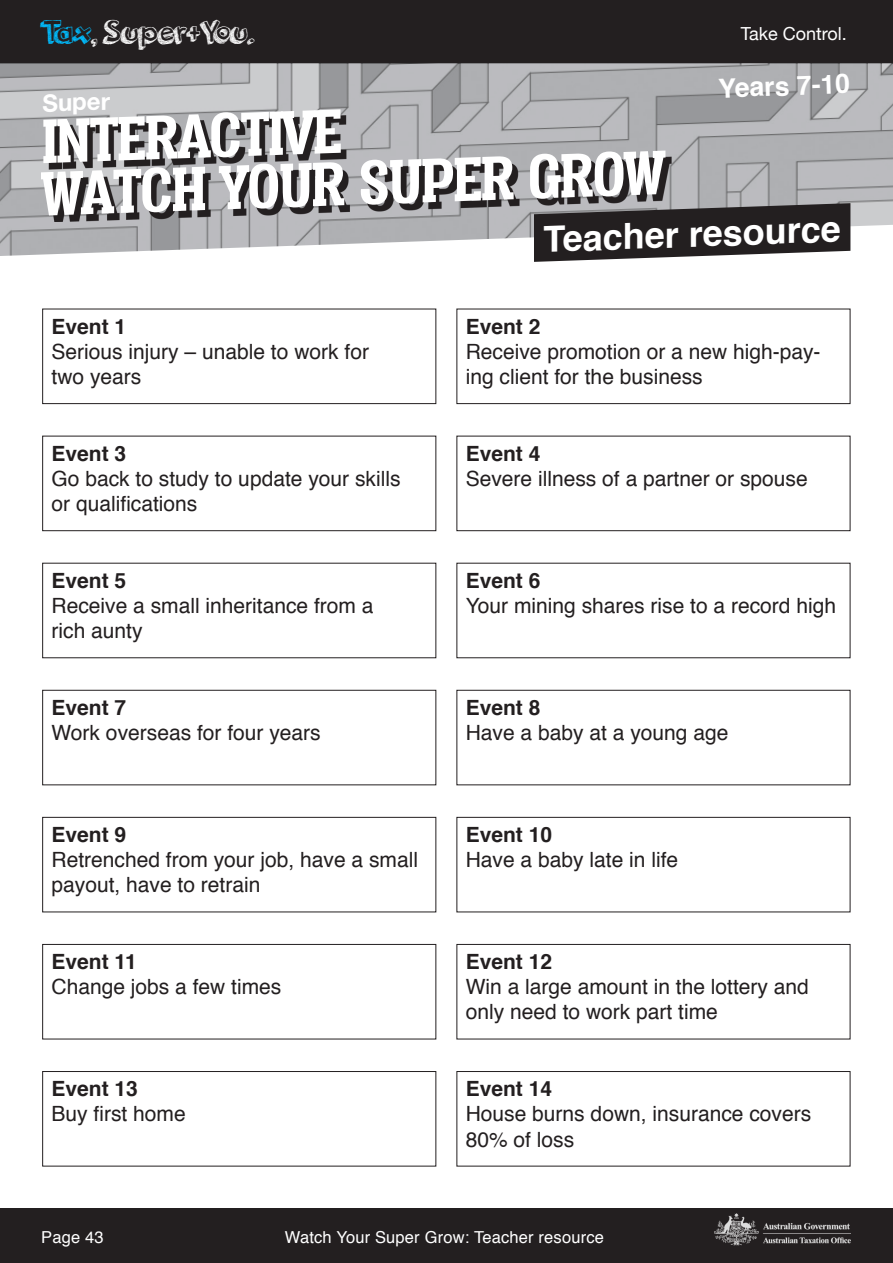
<style>
.page{position:relative;width:893px;height:1263px;background:#fff}
.page>*{position:absolute;margin:0;border:0;box-sizing:border-box;transform-origin:0 0}
.HEADER_-_DROP_SHADDO{font:700 72px/52.5px "Vacer Serif Personal";color:#fff}
.H2_-_WORKSHEET{font:700 36px "Helvetica";color:#fff}
.t1{font:33px "orangejuice";letter-spacing:-.015em;color:#fff}
.t2{font:700 26.55px "Helvetica";color:#fff}
.H2_-_HEADER{font:700 24px "Helvetica Neue";color:#fff}
.t3{font:21px/25.2px "Helvetica";color:#231f20}
.t4{font:700 21px "Helvetica";color:#231f20}
.t5{font:18px "Helvetica Neue";color:#fff}
.t6{font:16.5px "Helvetica";letter-spacing:.01em;color:#fff}
.s1{color:#00bdff}
</style>
<div class="page">
<div style="left:0;top:0;width:893px;height:63px;background:#231f20"></div>
<div style="left:0;top:1208px;width:893px;height:55px;background:#231f20"></div>
<img style="left:714px;top:1213px;width:136px;height:33px">
<img style="left:0;top:63px;width:893px;height:193px">
<svg style="left:47px;top:115px;width:625px;height:106px;background:#7f7e81"></svg>
<svg style="left:534px;top:203px;width:316px;height:59px;background:#454243"></svg>
<div style="left:42px;top:309px;width:394px;height:95px;border:1px solid #231f20"></div>
<div style="left:42px;top:436px;width:394px;height:95px;border:1px solid #231f20"></div>
<div style="left:42px;top:690px;width:394px;height:95px;border:1px solid #231f20"></div>
<div style="left:42px;top:817px;width:394px;height:95px;border:1px solid #231f20"></div>
<div style="left:42px;top:944px;width:394px;height:95px;border:1px solid #231f20"></div>
<div style="left:42px;top:1071px;width:394px;height:95px;border:1px solid #231f20"></div>
<div style="left:456px;top:309px;width:394px;height:95px;border:1px solid #231f20"></div>
<div style="left:456px;top:436px;width:394px;height:95px;border:1px solid #231f20"></div>
<div style="left:456px;top:690px;width:394px;height:95px;border:1px solid #231f20"></div>
<div style="left:456px;top:817px;width:394px;height:95px;border:1px solid #231f20"></div>
<div style="left:456px;top:944px;width:394px;height:95px;border:1px solid #231f20"></div>
<div style="left:456px;top:1071px;width:394px;height:95px;border:1px solid #231f20"></div>
<h3 class="t1" style="left:40px;top:9px;width:216px"><span class="s1">Tax</span>, Super+You.</h3>
<p class="t5" style="left:741px;top:20px;width:108px">Take Control.</p>
<p class="H2_-_HEADER" style="left:42px;top:84px;width:69px;rotate:-2deg">Super</p>
<p class="HEADER_-_DROP_SHADDO" style="left:39px;top:115px;width:623px;rotate:-2deg">INTERACTIVE<br>WATCH YOUR SUPER GROW</p>
<p class="t2" style="left:718px;top:67px;width:133px;rotate:-2deg">Years 7-10</p>
<p class="t4" style="left:52px;top:309px;width:76px">Event 1</p>
<p class="t3" style="left:52px;top:339px;width:319px">Serious injury – unable to work for two years</p>
<p class="t4" style="left:52px;top:436px;width:76px">Event 3</p>
<p class="t3" style="left:52px;top:467px;width:350px">Go back to study to update your skills or qualifications</p>
<p class="t4" style="left:52px;top:563px;width:76px">Event 5</p>
<p class="t3" style="left:52px;top:594px;width:324px">Receive a small inheritance from a rich aunty</p>
<p class="t4" style="left:52px;top:690px;width:76px">Event 7</p>
<p class="t3" style="left:52px;top:721px;width:271px">Work overseas for four years</p>
<p class="t4" style="left:52px;top:818px;width:76px">Event 9</p>
<p class="t3" style="left:52px;top:848px;width:368px">Retrenched from your job, have a small payout, have to retrain</p>
<p class="t4" style="left:52px;top:945px;width:87px">Event 11</p>
<p class="t3" style="left:52px;top:975px;width:231px">Change jobs a few times</p>
<p class="t4" style="left:52px;top:1072px;width:88px">Event 13</p>
<p class="t3" style="left:52px;top:1102px;width:136px">Buy first home</p>
<p class="H2_-_WORKSHEET" style="left:542px;top:210px;width:299px;rotate:-2deg">Teacher resource</p>
<p class="t4" style="left:466px;top:309px;width:76px">Event 2</p>
<p class="t3" style="left:466px;top:339px;width:356px">Receive promotion or a new high-pay&shy;ing client for the business</p>
<p class="t4" style="left:466px;top:436px;width:76px">Event 4</p>
<p class="t3" style="left:466px;top:467px;width:343px">Severe illness of a partner or spouse</p>
<p class="t4" style="left:466px;top:563px;width:76px">Event 6</p>
<p class="t3" style="left:466px;top:594px;width:372px">Your mining shares rise to a record high</p>
<p class="t4" style="left:466px;top:690px;width:76px">Event 8</p>
<p class="t3" style="left:466px;top:721px;width:264px">Have a baby at a young age</p>
<p class="t4" style="left:466px;top:818px;width:88px">Event 10</p>
<p class="t3" style="left:466px;top:848px;width:214px">Have a baby late in life</p>
<p class="t4" style="left:466px;top:945px;width:88px">Event 12</p>
<p class="t3" style="left:466px;top:975px;width:345px">Win a large amount in the lottery and only need to work part time</p>
<p class="t4" style="left:466px;top:1072px;width:88px">Event 14</p>
<p class="t3" style="left:466px;top:1102px;width:347px">House burns down, insurance covers<br>80% of loss</p>
<p class="t6" style="left:41px;top:1225px;width:64px">Page 43</p>
<p class="t6" style="left:285px;top:1225px;width:321px">Watch Your Super Grow: Teacher resource</p>
</div>
